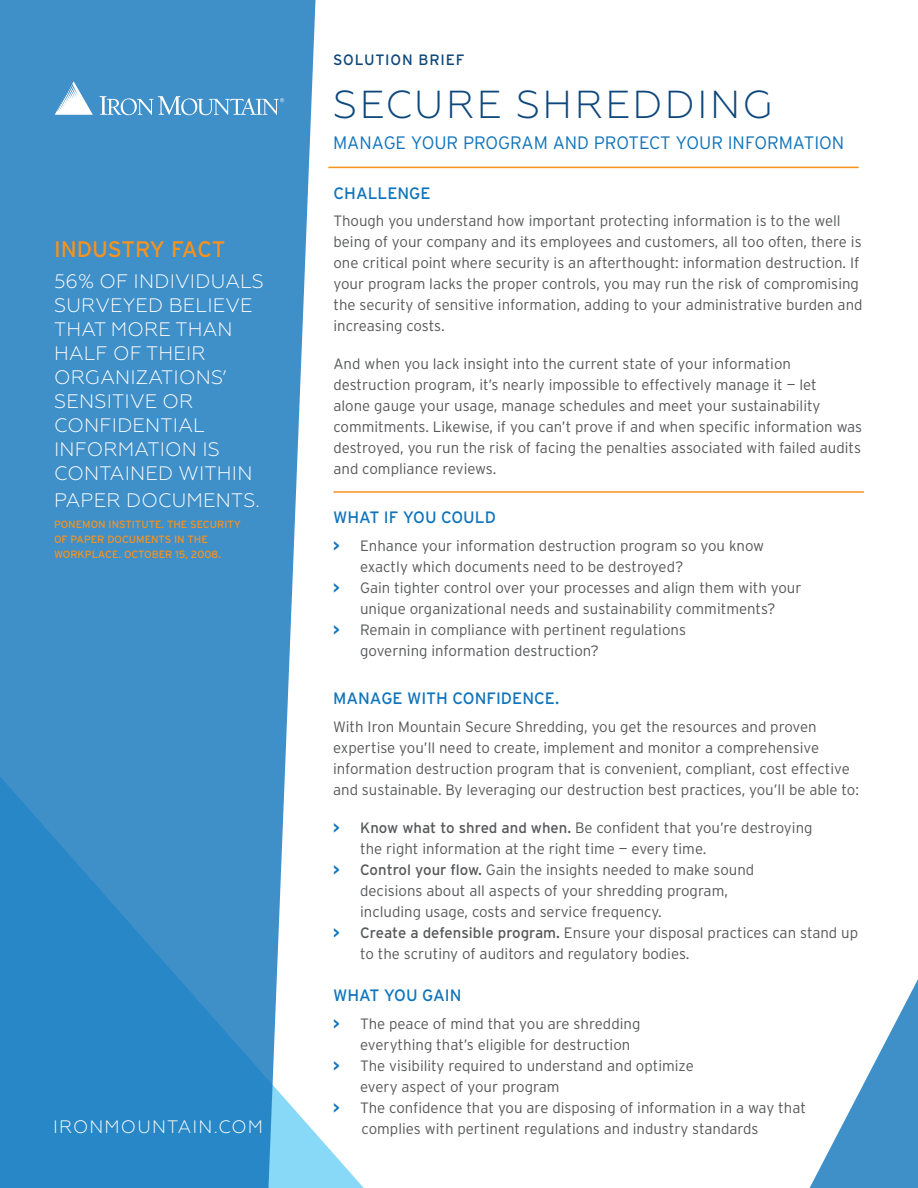
<style>
.page{position:relative;width:918px;height:1188px;background:#fff}
.page>*{position:absolute;margin:0;border:0;box-sizing:border-box;transform-origin:0 0}
.t1{font:300 39px "Geometria";letter-spacing:.055em;color:#0d477c}
.t2{font:22.5px "Interstate";letter-spacing:-.005em;color:#f7931d}
.t3{font:300 19.5px/24px "Geometria";letter-spacing:.01em;color:#fff}
.t4{font:300 18px "Interstate";color:#1074bc}
.t5{font:300 18px "Geometria";letter-spacing:.065em;color:#fff}
.t6{font:16.5px "Interstate";color:#1074bc}
.t7{font:300 15px/21px "Interstate";color:#57585a}
.t8{font:15px "Interstate";letter-spacing:.05em;color:#0d477c}
.t9{font:10.5px/15px "Interstate";color:#f7931d}
.s1{font-weight:700;color:#1074bc}
.s2{font-weight:400}
</style>
<div class="page">
<svg style="left:316px;top:1134px;width:48px;height:54px"></svg>
<svg style="left:0;top:0;width:316px;height:1188px;background:#4795cc"></svg>
<svg style="left:809px;top:979px;width:109px;height:209px"></svg>
<svg style="left:100px;top:96px;width:184px;height:19px;background:#6da9d5"></svg>
<svg style="left:55px;top:81px;width:38px;height:34px"></svg>
<hr style="left:333px;top:491px;width:531px;height:2px;background:#f7931d">
<hr style="left:328px;top:167px;width:531px;height:1px;background:#f7931d">
<h2 class="t2" style="left:54px;top:235px;width:173px">INDUSTRY FACT</h2>
<h3 class="t3" style="left:54px;top:269px;width:212px">56% OF INDIVIDUALS<br>SURVEYED BELIEVE<br>THAT MORE THAN<br>HALF OF THEIR<br>ORGANIZATIONS’<br>SENSITIVE OR<br>CONFIDENTIAL<br>INFORMATION IS<br>CONTAINED WITHIN</h3>
<h3 class="t3" style="left:54px;top:488px;width:207px">PAPER DOCUMENTS.</h3>
<p class="t9" style="left:54px;top:517px;width:189px">PONEMON INSTITUTE. THE SECURITY<br>OF PAPER DOCUMENTS IN THE<br>WORKPLACE. OCTOBER 15, 2008.</p>
<p class="t5" style="left:53px;top:1117px;width:212px">IRONMOUNTAIN.COM</p>
<p class="t8" style="left:333px;top:51px;width:133px">SOLUTION BRIEF</p>
<h1 class="t1" style="left:333px;top:82px;width:441px">SECURE SHREDDING</h1>
<p class="t4" style="left:333px;top:132px;width:513px">MANAGE YOUR PROGRAM AND PROTECT YOUR INFORMATION</p>
<p class="t6" style="left:333px;top:183px;width:99px">CHALLENGE</p>
<p class="t7" style="left:333px;top:210px;width:531px">Though you understand how important protecting information is to the well being of your company and its employees and customers, all too often, there is one critical point where security is an afterthought: information destruction. If your program lacks the proper controls, you may run the risk of compromising the security of sensitive information, adding to your administrative burden and increasing costs.</p>
<p class="t7" style="left:333px;top:353px;width:530px">And when you lack insight into the current state of your information destruction program, it’s nearly impossible to effectively manage it — let<br>alone gauge your usage, manage schedules and meet your sustainability commitments. Likewise, if you can’t prove if and when specific information was destroyed, you run the risk of facing the penalties associated with failed audits and compliance reviews.</p>
<p class="t6" style="left:333px;top:507px;width:164px">WHAT IF YOU COULD</p>
<p class="t7" style="left:333px;top:535px;width:433px"><span class="s1">&gt;</span> Enhance your information destruction program so you know</p>
<p class="t7" style="left:360px;top:556px;width:325px">exactly which documents need to be destroyed?</p>
<p class="t7" style="left:333px;top:577px;width:470px"><span class="s1">&gt;</span> Gain tighter control over your processes and align them with your</p>
<p class="t7" style="left:360px;top:598px;width:417px">unique organizational needs and sustainability commitments?</p>
<p class="t7" style="left:333px;top:619px;width:354px"><span class="s1">&gt;</span> Remain in compliance with pertinent regulations</p>
<p class="t7" style="left:360px;top:640px;width:240px">governing information destruction?</p>
<p class="t6" style="left:333px;top:688px;width:228px">MANAGE WITH CONFIDENCE.</p>
<p class="t7" style="left:333px;top:716px;width:527px">With Iron Mountain Secure Shredding, you get the resources and proven expertise you’ll need to create, implement and monitor a comprehensive information destruction program that is convenient, compliant, cost effective and sustainable. By leveraging our destruction best practices, you’ll be able to:</p>
<p class="t7" style="left:333px;top:817px;width:481px"><span class="s1">&gt;</span> <span class="s2">Know what to shred and when.</span> Be confident that you’re destroying</p>
<p class="t7" style="left:360px;top:838px;width:348px">the right information at the right time — every time.</p>
<p class="t7" style="left:333px;top:859px;width:423px"><span class="s1">&gt;</span> <span class="s2">Control your flow.</span> Gain the insights needed to make sound</p>
<p class="t7" style="left:360px;top:880px;width:369px">decisions about all aspects of your shredding program,</p>
<p class="t7" style="left:360px;top:901px;width:303px">including usage, costs and service frequency.</p>
<p class="t7" style="left:333px;top:922px;width:527px"><span class="s1">&gt;</span> <span class="s2">Create a defensible program.</span> Ensure your disposal practices can stand up</p>
<p class="t7" style="left:360px;top:943px;width:331px">to the scrutiny of auditors and regulatory bodies.</p>
<p class="t6" style="left:333px;top:985px;width:130px">WHAT YOU GAIN</p>
<p class="t7" style="left:333px;top:1013px;width:309px"><span class="s1">&gt;</span> The peace of mind that you are shredding</p>
<p class="t7" style="left:360px;top:1034px;width:272px">everything that’s eligible for destruction</p>
<p class="t7" style="left:333px;top:1055px;width:362px"><span class="s1">&gt;</span> The visibility required to understand and optimize</p>
<p class="t7" style="left:360px;top:1076px;width:201px">every aspect of your program</p>
<p class="t7" style="left:333px;top:1097px;width:474px"><span class="s1">&gt;</span> The confidence that you are disposing of information in a way that</p>
<p class="t7" style="left:362px;top:1118px;width:399px">complies with pertinent regulations and industry standards</p>
</div>
